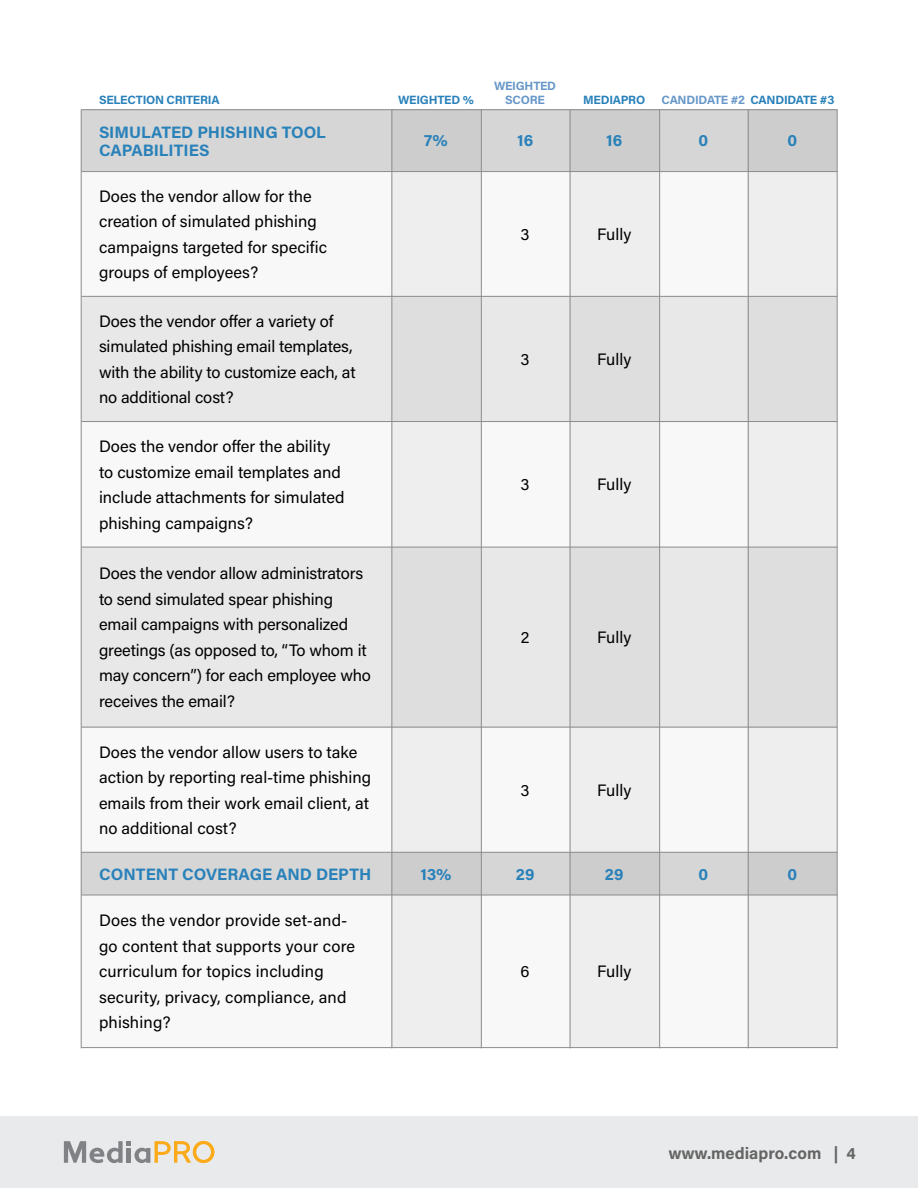
<style>
.page{position:relative;width:918px;height:1188px;background:#fff}
.page>*{position:absolute;margin:0;border:0;box-sizing:border-box;transform-origin:0 0}
.t1{font:16.5px/25.5px "Acumin Pro";color:#000}
.t2{font:700 16.5px/18px "Acumin Pro";color:#2981ba}
.t3{font:700 16.5px "Acumin Pro";color:#656565}
.t4{font:700 12px/13.6px "Acumin Pro";letter-spacing:-.02em;color:#6797c8;text-align:center}
.t5{font:700 12px "Acumin Pro";letter-spacing:-.02em;color:#2981ba}
.s1{color:#2981ba}
</style>
<div class="page">
<div style="left:0;top:1116px;width:918px;height:72px;background:#e9eaeb"></div>
<svg style="left:64px;top:1141px;width:150px;height:22px"></svg>
<div style="left:81px;top:171px;width:756px;height:126px;background:#f8f8f8"></div>
<div style="left:81px;top:895px;width:756px;height:153px;background:#f8f8f8"></div>
<div style="left:81px;top:727px;width:756px;height:125px;background:#f8f8f8"></div>
<div style="left:81px;top:422px;width:756px;height:125px;background:#f8f8f8"></div>
<div style="left:81px;top:297px;width:756px;height:125px;background:#e8e8e8"></div>
<div style="left:81px;top:547px;width:756px;height:180px;background:#e8e8e8"></div>
<div style="left:81px;top:110px;width:756px;height:61px;background:#d6d6d6"></div>
<div style="left:81px;top:852px;width:756px;height:43px;background:#d6d6d6"></div>
<svg style="left:749px;top:110px;width:88px;height:937px;fill:#eee"></svg>
<svg style="left:571px;top:110px;width:88px;height:785px"></svg>
<svg style="left:391px;top:110px;width:90px;height:937px;fill:#eee"></svg>
<hr style="left:81px;top:109px;width:756px;height:1px;background:#8a8c8e">
<hr style="left:81px;top:895px;width:756px;height:1px;background:#8a8c8e">
<hr style="left:81px;top:852px;width:756px;height:1px;background:#8a8c8e">
<hr style="left:81px;top:727px;width:756px;height:1px;background:#8a8c8e">
<hr style="left:81px;top:547px;width:756px;height:1px;background:#8a8c8e">
<hr style="left:81px;top:421px;width:756px;height:1px;background:#8a8c8e">
<hr style="left:81px;top:296px;width:756px;height:1px;background:#8a8c8e">
<hr style="left:81px;top:171px;width:756px;height:1px;background:#8a8c8e">
<hr style="left:81px;top:1047px;width:756px;height:1px;background:#8a8c8e">
<hr style="left:81px;top:110px;width:1px;height:938px;background:#8a8c8e">
<hr style="left:392px;top:110px;width:1px;height:938px;background:#8a8c8e">
<hr style="left:481px;top:110px;width:1px;height:938px;background:#8a8c8e">
<hr style="left:570px;top:110px;width:1px;height:938px;background:#8a8c8e">
<hr style="left:659px;top:110px;width:1px;height:938px;background:#8a8c8e">
<hr style="left:748px;top:110px;width:1px;height:938px;background:#8a8c8e">
<hr style="left:837px;top:110px;width:1px;height:938px;background:#8a8c8e">
<p class="t4" style="left:494px;top:78px;width:64px">WEIGHTED<br>SCORE</p>
<p class="t5" style="left:99px;top:91px;width:122px">SELECTION CRITERIA</p>
<p class="t5" style="left:398px;top:91px;width:77px">WEIGHTED %</p>
<p class="t5" style="left:583px;top:91px;width:64px">MEDIAPRO</p>
<p class="t4" style="left:662px;top:92px;width:174px">CANDIDATE #2 <span class="s1">CANDIDATE #3</span></p>
<p class="t2" style="left:99px;top:122px;width:228px">SIMULATED PHISHING TOOL<br>CAPABILITIES</p>
<p class="t1" style="left:99px;top:183px;width:230px">Does the vendor allow for the creation of simulated phishing campaigns targeted for specific groups of employees?</p>
<p class="t1" style="left:99px;top:308px;width:258px">Does the vendor offer a variety of simulated phishing email templates, with the ability to customize each, at no additional cost?</p>
<p class="t1" style="left:99px;top:433px;width:247px">Does the vendor offer the ability to customize email templates and include attachments for simulated phishing campaigns?</p>
<p class="t1" style="left:99px;top:560px;width:274px">Does the vendor allow administrators to send simulated spear phishing email campaigns with personalized greetings (as opposed to, “To whom it may concern”) for each employee who receives the email?</p>
<p class="t1" style="left:99px;top:739px;width:274px">Does the vendor allow users to take action by reporting real-time phishing emails from their work email client, at no additional cost?</p>
<p class="t2" style="left:99px;top:864px;width:274px">CONTENT COVERAGE AND DEPTH</p>
<p class="t1" style="left:99px;top:907px;width:258px">Does the vendor provide set-and&shy;go content that supports your core curriculum for topics including security, privacy, compliance, and phishing?</p>
<p class="t2" style="left:424px;top:131px;width:25px">7%</p>
<p class="t2" style="left:421px;top:864px;width:33px">13%</p>
<p class="t2" style="left:517px;top:131px;width:18px">16</p>
<p class="t2" style="left:606px;top:131px;width:18px">16</p>
<p class="t2" style="left:698px;top:131px;width:11px">0</p>
<p class="t2" style="left:788px;top:131px;width:11px">0</p>
<p class="t1" style="left:521px;top:221px;width:11px">3</p>
<p class="t1" style="left:597px;top:221px;width:36px">Fully</p>
<p class="t1" style="left:521px;top:346px;width:11px">3</p>
<p class="t1" style="left:597px;top:346px;width:36px">Fully</p>
<p class="t1" style="left:521px;top:471px;width:11px">3</p>
<p class="t1" style="left:597px;top:471px;width:36px">Fully</p>
<p class="t1" style="left:521px;top:624px;width:10px">2</p>
<p class="t1" style="left:597px;top:624px;width:36px">Fully</p>
<p class="t1" style="left:521px;top:777px;width:11px">3</p>
<p class="t1" style="left:597px;top:777px;width:36px">Fully</p>
<p class="t2" style="left:516px;top:864px;width:20px">29</p>
<p class="t2" style="left:605px;top:864px;width:20px">29</p>
<p class="t2" style="left:698px;top:864px;width:11px">0</p>
<p class="t2" style="left:788px;top:864px;width:11px">0</p>
<p class="t1" style="left:521px;top:958px;width:11px">6</p>
<p class="t1" style="left:597px;top:958px;width:36px">Fully</p>
<p class="t3" style="left:668px;top:1141px;width:189px">www.mediapro.com | 4</p>
</div>
